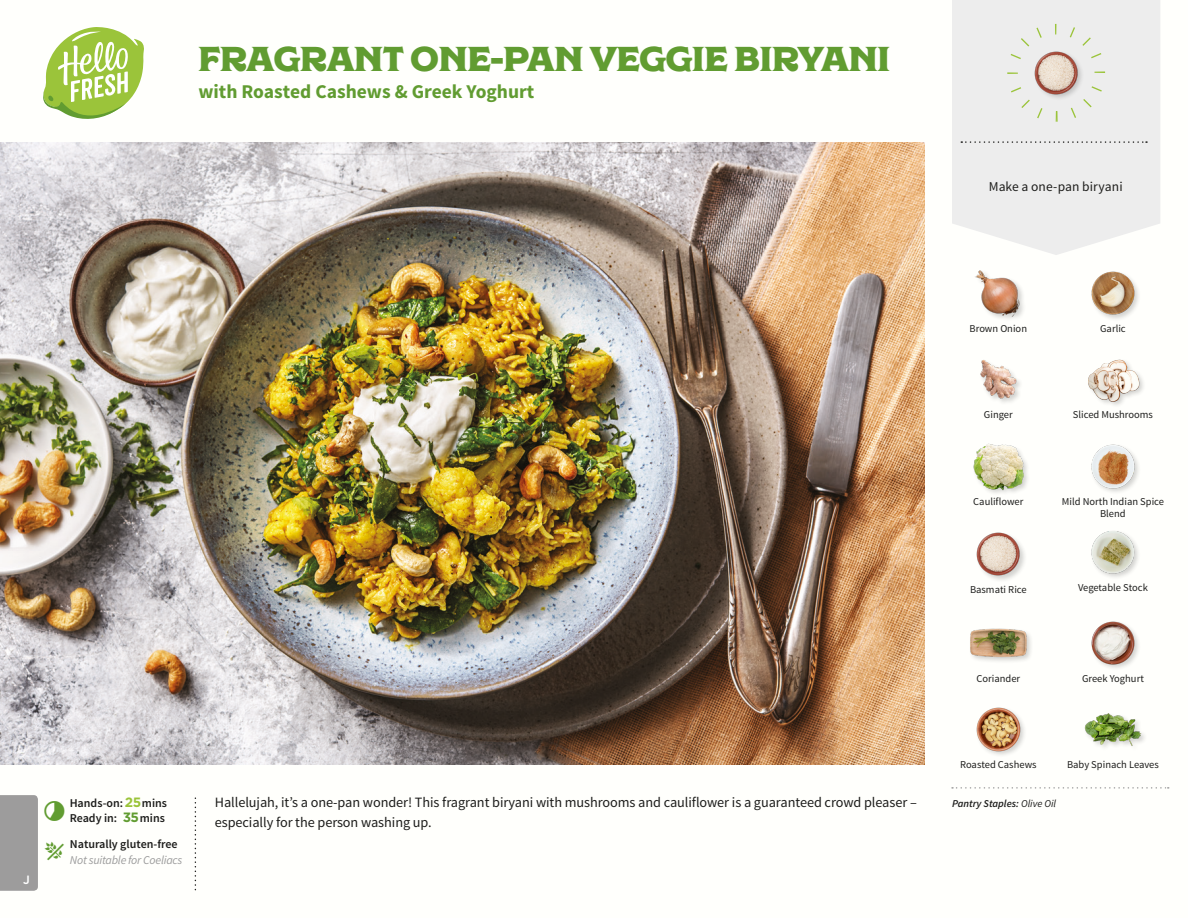
<style>
.page{position:relative;width:1188px;height:918px;background:#fff}
.page>*{position:absolute;margin:0;border:0;box-sizing:border-box;transform-origin:0 0}
.T12_INDIAN{font:34.5px "Regina Black Solid";color:#619c31}
.T12_INDIAN-2{font:700 19.5px "Source Sans Pro";color:#619c31}
._05_Story{font:14.25px/19.5px "Source Sans Pro";letter-spacing:-.005em;color:#1d1d1b}
._02_Hello{font:13.5px "Source Sans Pro";letter-spacing:.005em;color:#1d1d1b}
._04_Intro{font:600 12px "Source Sans Pro";color:#1d1d1b}
.t1{font:italic 12px "Source Sans Pro";letter-spacing:-.02em;color:#9d9d9d}
.T16_ITALIAN{font:500 12px "Gotham";color:#fff}
._18_FRONT_ingredient{font:10.5px/12px "Source Sans Pro";color:#1d1d1b;text-align:center}
._18_FRONT_ingredient-2{font:italic 600 10.5px "Source Sans Pro";color:#1d1d1b}
.s1{font-family:"Gotham";font-weight:700;font-size:13.5px;color:#9bc43a}
.s2{font-family:"Gotham";font-weight:700;font-size:13.5px;color:#619c31}
.s3{font-weight:400}
</style>
<div class="page">
<svg style="left:43px;top:27px;width:101px;height:92px"></svg>
<svg style="left:952px;top:0;width:208px;height:255px;background:#eeeeed"></svg>
<svg style="left:961px;top:141px;width:186px;height:2px"></svg>
<img style="left:1028px;top:44px;width:57px;height:57px">
<div style="left:1007px;top:24px;width:98px;height:98px;border:11px dashed #9bc43a;border-radius:50%"></div>
<div style="left:0;top:795px;width:38px;height:96px;background:#9d9c9c"></div>
<img style="left:1091px;top:444px;width:48px;height:49px">
<div style="left:972px;top:443px;width:58px;height:53px;background:#fefefb"></div>
<img style="left:973px;top:443px;width:54px;height:50px">
<img style="left:1091px;top:271px;width:48px;height:49px">
<img style="left:975px;top:270px;width:49px;height:50px">
<div style="left:1087px;top:358px;width:59px;height:50px;background:#1d1d1b;opacity:.2"></div>
<img style="left:1087px;top:358px;width:54px;height:50px">
<img style="left:980px;top:360px;width:41px;height:43px">
<img style="left:976px;top:707px;width:49px;height:49px">
<div style="left:1084px;top:712px;width:64px;height:40px;background:#1d1d1b;opacity:.2"></div>
<img style="left:1084px;top:712px;width:58px;height:40px">
<img style="left:1091px;top:621px;width:48px;height:48px">
<div style="left:969px;top:627px;width:64px;height:38px;background:#1d1d1b;opacity:.2"></div>
<img style="left:970px;top:627px;width:57px;height:38px">
<img style="left:1091px;top:531px;width:48px;height:47px">
<img style="left:976px;top:532px;width:49px;height:49px">
<img style="left:0;top:142px;width:925px;height:623px">
<svg style="left:952px;top:787px;width:217px;height:2px"></svg>
<p class="T12_INDIAN" style="left:198px;top:39px;width:693px">FRAGRANT ONE-PAN VEGGIE BIRYANI</p>
<p class="T12_INDIAN-2" style="left:198px;top:79px;width:338px">with Roasted Cashews &amp; Greek Yoghurt</p>
<p class="_02_Hello" style="left:989px;top:178px;width:135px">Make a one-pan biryani</p>
<p class="T16_ITALIAN" style="left:23px;top:872px;width:8px">J</p>
<p class="_04_Intro" style="left:70px;top:796px;width:99px">Hands-on:<span class="s1">25</span>mins</p>
<p class="_04_Intro" style="left:70px;top:811px;width:97px">Ready in: <span class="s2">35</span>mins</p>
<p class="_04_Intro" style="left:70px;top:837px;width:109px">Naturally gluten-free</p>
<p class="t1" style="left:70px;top:853px;width:114px">Not suitable for Coeliacs</p>
<p class="_05_Story" style="left:215px;top:793px;width:704px">Hallelujah, it’s a one-pan wonder! This fragrant biryani with mushrooms and cauliflower is a guaranteed crowd pleaser – especially for the person washing up.</p>
<p class="_18_FRONT_ingredient" style="left:970px;top:323px;width:59px">Brown Onion</p>
<p class="_18_FRONT_ingredient" style="left:1100px;top:323px;width:27px">Garlic</p>
<p class="_18_FRONT_ingredient" style="left:984px;top:409px;width:30px">Ginger</p>
<p class="_18_FRONT_ingredient" style="left:1073px;top:409px;width:82px">Sliced Mushrooms</p>
<p class="_18_FRONT_ingredient" style="left:973px;top:496px;width:52px">Cauliflower</p>
<p class="_18_FRONT_ingredient" style="left:1062px;top:496px;width:104px">Mild North Indian Spice<br>Blend</p>
<p class="_18_FRONT_ingredient" style="left:970px;top:584px;width:58px">Basmati Rice</p>
<p class="_18_FRONT_ingredient" style="left:1078px;top:582px;width:71px">Vegetable Stock</p>
<p class="_18_FRONT_ingredient" style="left:977px;top:673px;width:45px">Coriander</p>
<p class="_18_FRONT_ingredient" style="left:1082px;top:673px;width:63px">Greek Yoghurt</p>
<p class="_18_FRONT_ingredient" style="left:960px;top:759px;width:78px">Roasted Cashews</p>
<p class="_18_FRONT_ingredient" style="left:1067px;top:759px;width:93px">Baby Spinach Leaves</p>
<p class="_18_FRONT_ingredient-2" style="left:952px;top:797px;width:106px">Pantry Staples: <span class="s3">Olive Oil</span></p>
</div>
